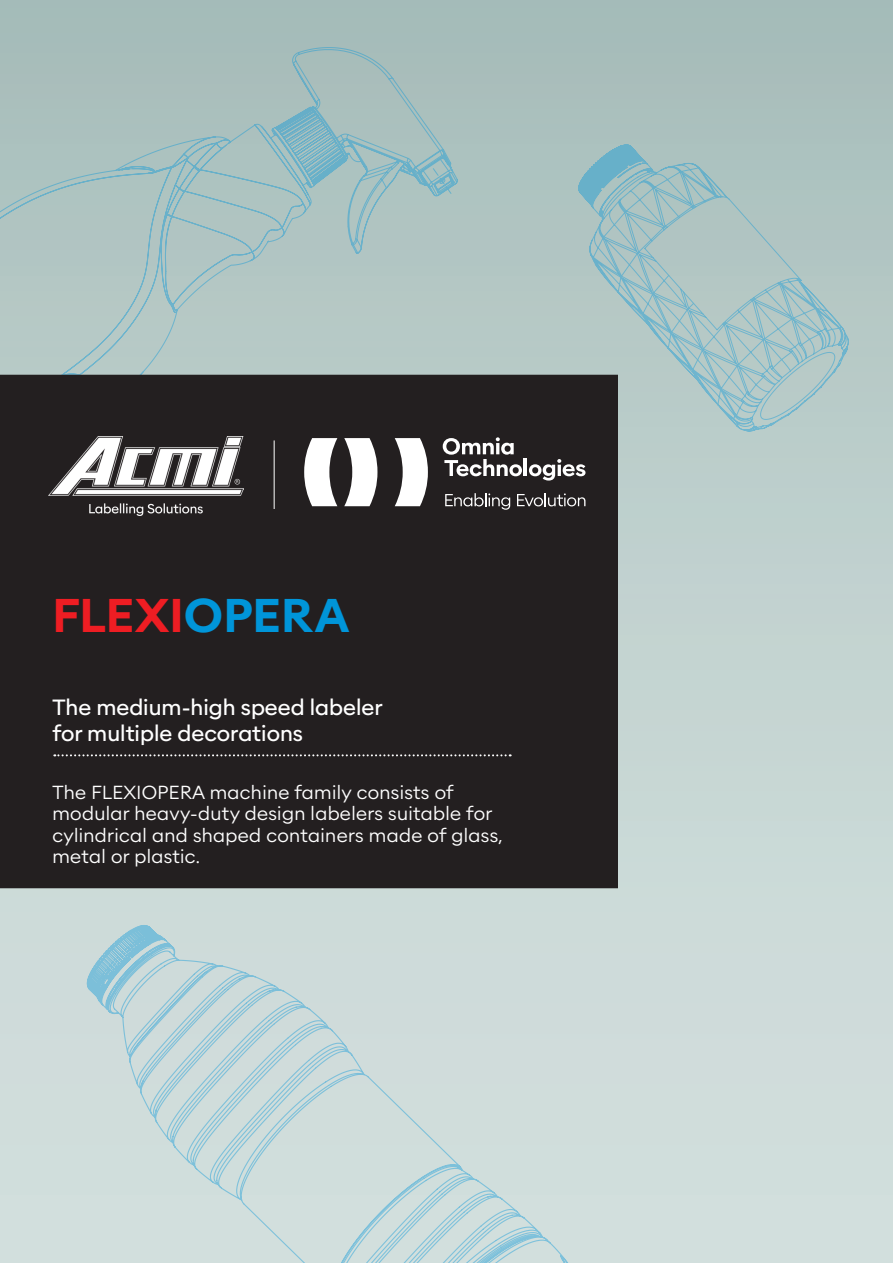
<style>
.page{position:relative;width:893px;height:1263px;background:#fff}
.page>*{position:absolute;margin:0;border:0;box-sizing:border-box;transform-origin:0 0}
.t1{font:600 45px "Alaska";letter-spacing:.005em;color:#ee1d23}
.t2{font:21px/25.2px "Alaska";color:#fff}
.t3{font:300 18px/21.6px "Alaska";letter-spacing:.02em;color:#fff}
.s1{color:#0095d9}
</style>
<div class="page">
<div style="left:0;top:0;width:893px;height:1263px;background:linear-gradient(to bottom,#a8bebb,#d8e3e2)"></div>
<svg style="left:578px;top:144px;width:271px;height:288px;background:#aac4c4"></svg>
<svg style="left:86px;top:924px;width:501px;height:339px;background:#c9dadb"></svg>
<svg style="left:0;top:46px;width:459px;height:329px;background:#abc2c1"></svg>
<div style="left:0;top:375px;width:618px;height:513px;background:#231f20"></div>
<svg style="left:54px;top:754px;width:457px;height:2px"></svg>
<hr style="left:274px;top:440px;width:1px;height:69px;background:#fff">
<svg style="left:395px;top:438px;width:33px;height:68px"></svg>
<svg style="left:304px;top:438px;width:33px;height:68px"></svg>
<svg style="left:344px;top:438px;width:33px;height:68px"></svg>
<svg style="left:443px;top:437px;width:79px;height:39px"></svg>
<hr style="left:524px;top:459px;width:3px;height:17px;background:#fff">
<svg style="left:529px;top:459px;width:56px;height:22px"></svg>
<svg style="left:445px;top:493px;width:65px;height:17px"></svg>
<svg style="left:517px;top:493px;width:68px;height:13px"></svg>
<img style="left:48px;top:436px;width:196px;height:79px">
<h1 class="t1" style="left:52px;top:585px;width:299px">FLEXI<span class="s1">OPERA</span></h1>
<p class="t2" style="left:52px;top:694px;width:332px">The medium-high speed labeler for multiple decorations</p>
<p class="t3" style="left:52px;top:780px;width:452px">The FLEXIOPERA machine family consists of modular heavy-duty design labelers suitable for cylindrical and shaped containers made of glass, metal or plastic.</p>
</div>
